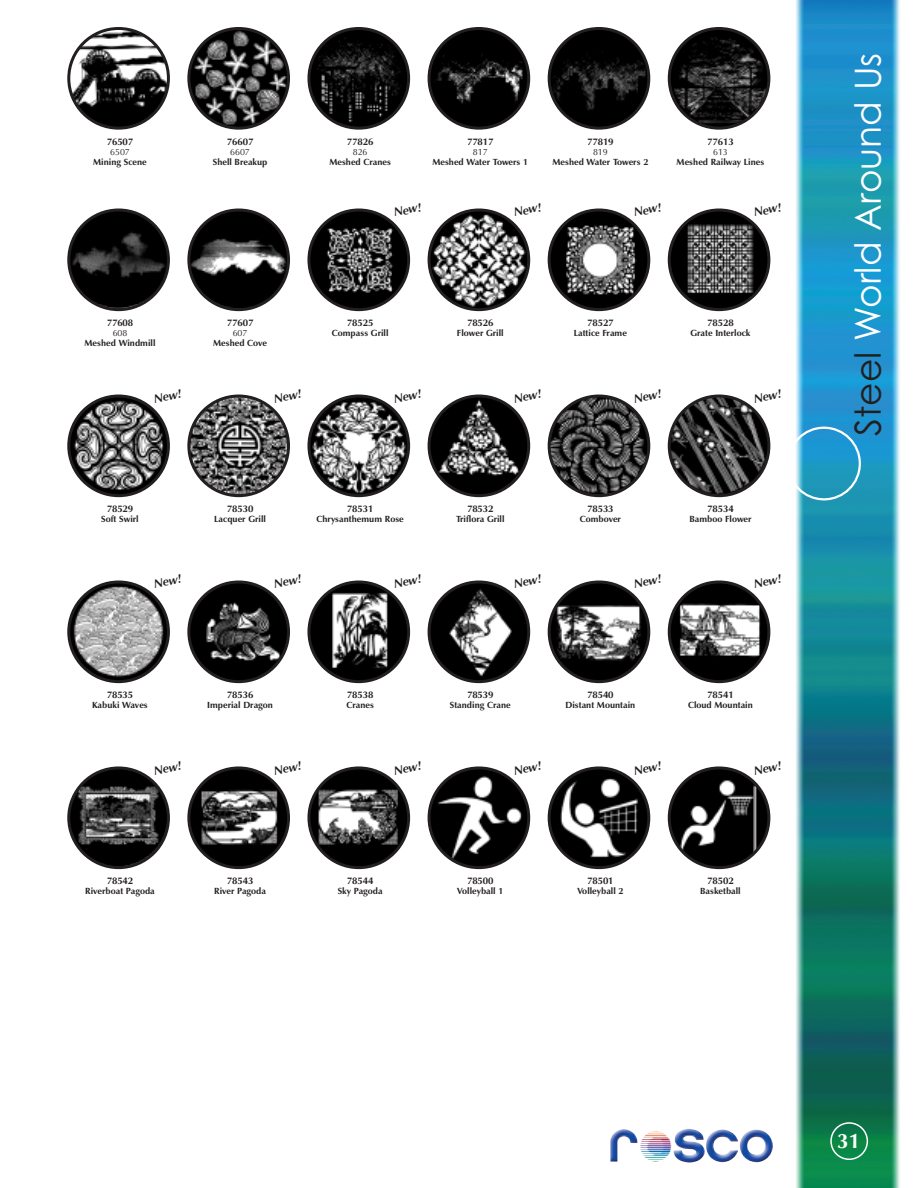
<style>
.page{position:relative;width:918px;height:1188px;background:#fff}
.page>*{position:absolute;margin:0;border:0;box-sizing:border-box;transform-origin:0 0}
.t1{font:36px "Century Gothic";color:#fff}
.t2{font:700 21px "Zapf Humanist 601 BT";color:#fff}
.t3{font:italic 700 12px "Zapf Humanist 601 BT";color:#231f20}
.t4{font:700 9.75px "Zapf Humanist 601 BT";letter-spacing:-.005em;color:#231f20}
.t5{font:700 9px "Zapf Humanist 601 BT";color:#231f20}
.t6{font:9px "Zapf Humanist 601 BT";letter-spacing:-.005em;color:#231f20}
.s1{color:#231f20}
</style>
<div class="page">
<img style="left:796px;top:0;width:104px;height:1188px">
<svg style="left:796px;top:427px;width:65px;height:73px;background:#39a4cc"></svg>
<svg style="left:830px;top:1122px;width:38px;height:38px"></svg>
<img style="left:610px;top:1129px;width:163px;height:34px">
<svg style="left:67px;top:27px;width:103px;height:103px"></svg>
<svg style="left:187px;top:27px;width:103px;height:103px"></svg>
<svg style="left:307px;top:27px;width:103px;height:103px"></svg>
<svg style="left:428px;top:27px;width:102px;height:103px"></svg>
<svg style="left:548px;top:27px;width:102px;height:103px"></svg>
<svg style="left:668px;top:27px;width:102px;height:103px"></svg>
<svg style="left:67px;top:208px;width:103px;height:103px"></svg>
<svg style="left:187px;top:208px;width:103px;height:103px"></svg>
<svg style="left:307px;top:208px;width:103px;height:103px"></svg>
<svg style="left:428px;top:208px;width:102px;height:103px"></svg>
<svg style="left:548px;top:208px;width:102px;height:103px"></svg>
<svg style="left:668px;top:208px;width:102px;height:103px"></svg>
<svg style="left:67px;top:395px;width:103px;height:102px"></svg>
<svg style="left:187px;top:395px;width:103px;height:102px"></svg>
<svg style="left:307px;top:395px;width:103px;height:102px"></svg>
<svg style="left:428px;top:395px;width:102px;height:102px"></svg>
<svg style="left:548px;top:395px;width:102px;height:102px"></svg>
<svg style="left:668px;top:395px;width:102px;height:102px"></svg>
<svg style="left:67px;top:580px;width:103px;height:103px"></svg>
<svg style="left:187px;top:580px;width:103px;height:103px"></svg>
<svg style="left:307px;top:580px;width:103px;height:103px"></svg>
<svg style="left:428px;top:580px;width:102px;height:103px"></svg>
<svg style="left:548px;top:580px;width:102px;height:103px"></svg>
<svg style="left:668px;top:580px;width:102px;height:103px"></svg>
<svg style="left:67px;top:766px;width:103px;height:103px"></svg>
<svg style="left:187px;top:766px;width:103px;height:103px"></svg>
<svg style="left:307px;top:766px;width:103px;height:103px"></svg>
<svg style="left:428px;top:766px;width:102px;height:103px"></svg>
<svg style="left:548px;top:766px;width:102px;height:103px"></svg>
<svg style="left:668px;top:766px;width:102px;height:103px"></svg>
<p class="t4" style="left:107px;top:138px;width:28px">76507</p>
<p class="t6" style="left:110px;top:148px;width:21px">6507</p>
<p class="t5" style="left:93px;top:158px;width:55px">Mining Scene</p>
<p class="t4" style="left:227px;top:138px;width:28px">76607</p>
<p class="t6" style="left:230px;top:148px;width:21px">6607</p>
<p class="t5" style="left:213px;top:158px;width:56px">Shell Breakup</p>
<p class="t4" style="left:107px;top:319px;width:28px">77608</p>
<p class="t6" style="left:113px;top:330px;width:16px">608</p>
<p class="t5" style="left:85px;top:340px;width:72px">Meshed Windmill</p>
<p class="t4" style="left:227px;top:319px;width:28px">77607</p>
<p class="t6" style="left:233px;top:330px;width:16px">607</p>
<p class="t5" style="left:213px;top:340px;width:56px">Meshed Cove</p>
<p class="t4" style="left:347px;top:138px;width:28px">77826</p>
<p class="t6" style="left:353px;top:148px;width:16px">826</p>
<p class="t5" style="left:329px;top:158px;width:63px">Meshed Cranes</p>
<p class="t4" style="left:467px;top:138px;width:28px">77817</p>
<p class="t6" style="left:473px;top:148px;width:16px">817</p>
<p class="t5" style="left:432px;top:158px;width:97px">Meshed Water Towers 1</p>
<p class="t4" style="left:587px;top:138px;width:28px">77819</p>
<p class="t6" style="left:593px;top:148px;width:16px">819</p>
<p class="t5" style="left:552px;top:158px;width:97px">Meshed Water Towers 2</p>
<p class="t4" style="left:707px;top:138px;width:28px">77613</p>
<p class="t6" style="left:713px;top:148px;width:16px">613</p>
<p class="t5" style="left:677px;top:158px;width:89px">Meshed Railway Lines</p>
<h3 class="t3" style="left:393px;top:208px;width:29px;rotate:-12deg">New!</h3>
<h3 class="t3" style="left:513px;top:208px;width:29px;rotate:-12deg">New!</h3>
<h3 class="t3" style="left:633px;top:208px;width:29px;rotate:-12deg">New!</h3>
<h3 class="t3" style="left:753px;top:208px;width:29px;rotate:-12deg">New!</h3>
<p class="t4" style="left:347px;top:319px;width:28px">78525</p>
<p class="t5" style="left:332px;top:330px;width:58px">Compass Grill</p>
<p class="t4" style="left:467px;top:319px;width:28px">78526</p>
<p class="t5" style="left:457px;top:330px;width:48px">Flower Grill</p>
<p class="t4" style="left:587px;top:319px;width:28px">78527</p>
<p class="t5" style="left:574px;top:330px;width:55px">Lattice Frame</p>
<p class="t4" style="left:707px;top:319px;width:28px">78528</p>
<p class="t5" style="left:691px;top:330px;width:61px">Grate Interlock</p>
<h3 class="t3" style="left:153px;top:394px;width:29px;rotate:-12deg">New!</h3>
<h3 class="t3" style="left:273px;top:394px;width:29px;rotate:-12deg">New!</h3>
<h3 class="t3" style="left:393px;top:394px;width:29px;rotate:-12deg">New!</h3>
<h3 class="t3" style="left:513px;top:394px;width:29px;rotate:-12deg">New!</h3>
<h3 class="t3" style="left:633px;top:394px;width:29px;rotate:-12deg">New!</h3>
<h3 class="t3" style="left:753px;top:394px;width:29px;rotate:-12deg">New!</h3>
<p class="t4" style="left:107px;top:505px;width:28px">78529</p>
<p class="t5" style="left:101px;top:516px;width:39px">Soft Swirl</p>
<p class="t4" style="left:227px;top:505px;width:28px">78530</p>
<p class="t5" style="left:214px;top:516px;width:53px">Lacquer Grill</p>
<p class="t4" style="left:347px;top:505px;width:28px">78531</p>
<p class="t5" style="left:317px;top:516px;width:89px">Chrysanthemum Rose</p>
<p class="t4" style="left:467px;top:505px;width:28px">78532</p>
<p class="t5" style="left:456px;top:516px;width:50px">Triflora Grill</p>
<p class="t4" style="left:587px;top:505px;width:28px">78533</p>
<p class="t5" style="left:580px;top:516px;width:43px">Combover</p>
<p class="t4" style="left:707px;top:505px;width:28px">78534</p>
<p class="t5" style="left:689px;top:516px;width:64px">Bamboo Flower</p>
<h3 class="t3" style="left:153px;top:579px;width:29px;rotate:-12deg">New!</h3>
<h3 class="t3" style="left:273px;top:579px;width:29px;rotate:-12deg">New!</h3>
<h3 class="t3" style="left:393px;top:579px;width:29px;rotate:-12deg">New!</h3>
<h3 class="t3" style="left:513px;top:579px;width:29px;rotate:-12deg">New!</h3>
<h3 class="t3" style="left:633px;top:579px;width:29px;rotate:-12deg">New!</h3>
<h3 class="t3" style="left:753px;top:579px;width:29px;rotate:-12deg">New!</h3>
<p class="t4" style="left:107px;top:691px;width:28px">78535</p>
<p class="t5" style="left:92px;top:702px;width:57px">Kabuki Waves</p>
<p class="t4" style="left:227px;top:691px;width:28px">78536</p>
<p class="t5" style="left:207px;top:702px;width:67px">Imperial Dragon</p>
<p class="t4" style="left:347px;top:691px;width:28px">78538</p>
<p class="t5" style="left:346px;top:702px;width:29px">Cranes</p>
<p class="t4" style="left:467px;top:691px;width:28px">78539</p>
<p class="t5" style="left:450px;top:702px;width:62px">Standing Crane</p>
<p class="t4" style="left:587px;top:691px;width:28px">78540</p>
<p class="t5" style="left:565px;top:702px;width:71px">Distant Mountain</p>
<p class="t4" style="left:707px;top:691px;width:28px">78541</p>
<p class="t5" style="left:688px;top:702px;width:66px">Cloud Mountain</p>
<h3 class="t3" style="left:153px;top:766px;width:29px;rotate:-12deg">New!</h3>
<h3 class="t3" style="left:273px;top:766px;width:29px;rotate:-12deg">New!</h3>
<h3 class="t3" style="left:393px;top:766px;width:29px;rotate:-12deg">New!</h3>
<h3 class="t3" style="left:513px;top:766px;width:29px;rotate:-12deg">New!</h3>
<h3 class="t3" style="left:633px;top:766px;width:29px;rotate:-12deg">New!</h3>
<h3 class="t3" style="left:753px;top:766px;width:29px;rotate:-12deg">New!</h3>
<p class="t4" style="left:107px;top:877px;width:28px">78542</p>
<p class="t5" style="left:85px;top:888px;width:71px">Riverboat Pagoda</p>
<p class="t4" style="left:227px;top:877px;width:28px">78543</p>
<p class="t5" style="left:214px;top:888px;width:53px">River Pagoda</p>
<p class="t4" style="left:347px;top:877px;width:28px">78544</p>
<p class="t5" style="left:338px;top:888px;width:46px">Sky Pagoda</p>
<p class="t4" style="left:467px;top:877px;width:28px">78500</p>
<p class="t5" style="left:457px;top:888px;width:48px">Volleyball 1</p>
<p class="t4" style="left:587px;top:877px;width:28px">78501</p>
<p class="t5" style="left:577px;top:888px;width:48px">Volleyball 2</p>
<p class="t4" style="left:707px;top:877px;width:28px">78502</p>
<p class="t5" style="left:700px;top:888px;width:42px">Basketball</p>
<h1 class="t1" style="left:847px;top:436px;width:385px;rotate:-90deg"><span class="s1">Steel</span> World Around Us</h1>
<h2 class="t2" style="left:837px;top:1132px;width:25px">31</h2>
</div>
